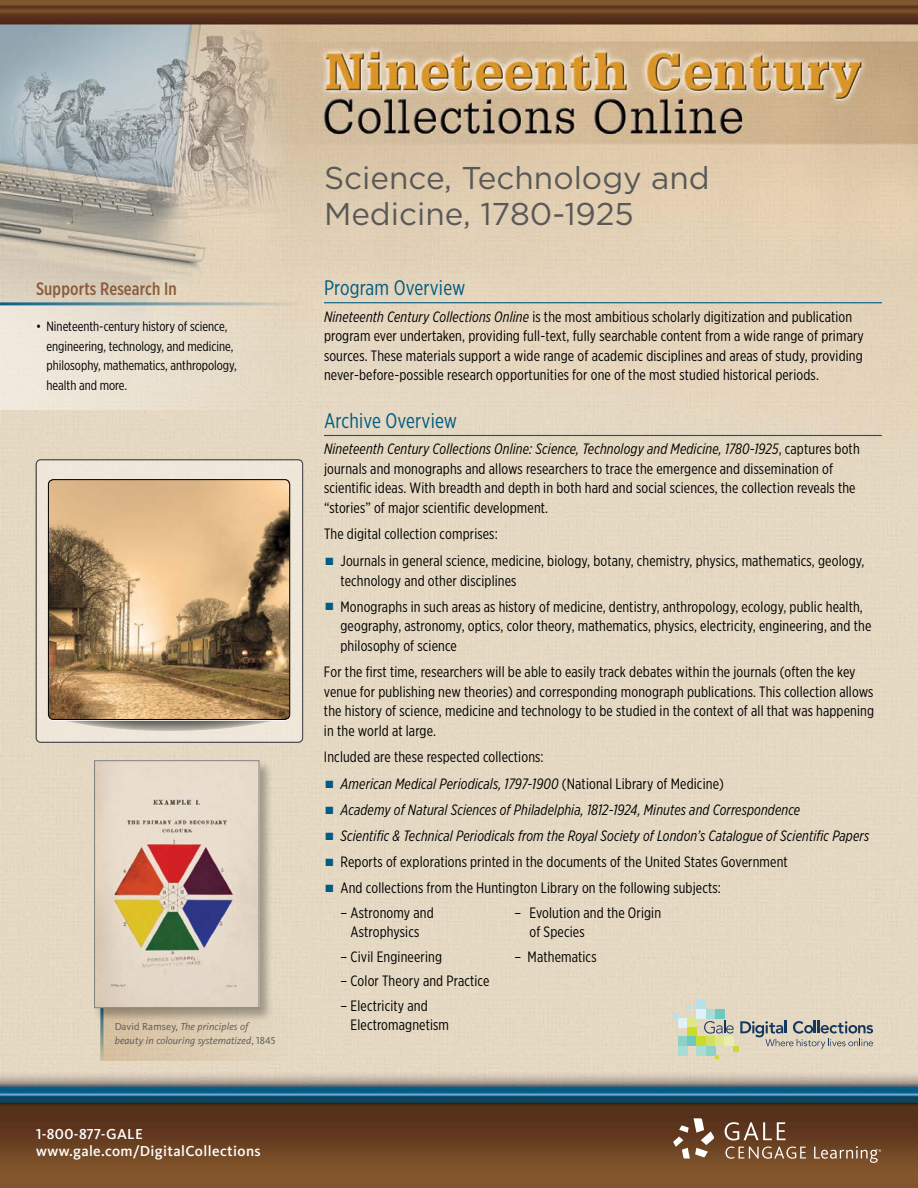
<style>
.page{position:relative;width:918px;height:1188px;background:#fff}
.page>*{position:absolute;margin:0;border:0;box-sizing:border-box;transform-origin:0 0}
.t1{font:31.5px/36px "Gotham";color:#5a5958}
.t2{font:21px "Gotham X Narrow";letter-spacing:.01em;color:#005c83}
.t3{font:500 18px "Gotham X Narrow";letter-spacing:.01em;color:#8c5b3c}
.t4{font:15px/19.5px "Gotham X Narrow";letter-spacing:.01em;color:#000}
.t5{font:italic 15px "Gotham X Narrow";letter-spacing:.01em;color:#000}
.t6{font:500 15px/16.5px "Kievit CL";letter-spacing:.025em;color:#fff}
.t7{font:13.5px/19.5px "Gotham X Narrow";color:#000}
.t8{font:italic 10.5px/13.5px "Kievit CL";letter-spacing:.01em;color:#5a5958}
.s1{font-style:normal}
.s2{font-style:italic}
.s3{color:#005c83}
</style>
<div class="page">
<img style="left:0;top:0;width:918px;height:1188px">
<div style="left:0;top:305px;width:287px;height:105px;background:linear-gradient(to right,#f0e9de,#e4d7c1)"></div>
<svg style="left:725px;top:1122px;width:61px;height:18px"></svg>
<svg style="left:673px;top:1118px;width:41px;height:41px"></svg>
<svg style="left:725px;top:1147px;width:81px;height:12px"></svg>
<svg style="left:814px;top:1146px;width:67px;height:17px"></svg>
<hr style="left:324px;top:302px;width:558px;height:1px;background:#005c83">
<hr style="left:324px;top:435px;width:558px;height:1px;background:#005c83">
<hr style="left:0;top:302px;width:304px;height:3px;background:#005c83">
<div style="left:678px;top:1018px;width:10px;height:10px;background:#e0f2f5"></div>
<div style="left:697px;top:1000px;width:9px;height:9px;background:#b5e2eb"></div>
<div style="left:706px;top:1009px;width:9px;height:9px;background:#aadcd6"></div>
<div style="left:715px;top:1009px;width:9px;height:9px;background:#6ec8bf"></div>
<div style="left:688px;top:1018px;width:9px;height:10px;background:#dee789"></div>
<div style="left:688px;top:1028px;width:9px;height:9px;background:#cbdb2d"></div>
<div style="left:678px;top:1037px;width:10px;height:9px;background:#8dd2ca"></div>
<div style="left:688px;top:1037px;width:9px;height:9px;background:#6ec8bf"></div>
<div style="left:697px;top:1037px;width:9px;height:9px;background:#cbdb2d"></div>
<div style="left:678px;top:1046px;width:10px;height:9px;background:#aadcd6"></div>
<div style="left:697px;top:1046px;width:9px;height:9px;background:#aadcd6"></div>
<svg style="left:688px;top:1005px;width:3px;height:4px"></svg>
<svg style="left:673px;top:1013px;width:5px;height:5px"></svg>
<div style="left:697px;top:1009px;width:9px;height:9px;background:#e0f2f5"></div>
<svg style="left:704px;top:1021px;width:169px;height:38px;background:#c2c0ae"></svg>
<div style="left:36px;top:460px;width:267px;height:282px;background:#eee7da;border-radius:5px"></div>
<div style="left:36px;top:459px;width:267px;height:284px;border:1px solid #414042;border-radius:5px"></div>
<svg style="left:51px;top:720px;width:236px;height:11px"></svg>
<img style="left:48px;top:480px;width:242px;height:239px">
<div style="left:48px;top:479px;width:242px;height:241px;border:1px solid #000;border-radius:5px"></div>
<div style="left:100px;top:1001px;width:187px;height:60px;background:linear-gradient(to right,#d6bf9e,#e4d8c1)"></div>
<hr style="left:100px;top:1001px;width:3px;height:60px;background:#005c83">
<div style="left:93px;top:759px;width:181px;height:263px;background:#000;opacity:.3"></div>
<img style="left:96px;top:762px;width:161px;height:244px">
<div style="left:94px;top:760px;width:165px;height:248px;border:1px solid #838281"></div>
<p class="t3" style="left:36px;top:278px;width:142px">Supports Research In</p>
<p class="t7" style="left:47px;top:317px;width:192px;text-indent:-11px">• Nineteenth-century history of science, engineering, technology, and medicine, philosophy, mathematics, anthropology, health and more.</p>
<p class="t8" style="left:115px;top:1020px;width:162px"><span class="s1">David Ramsey,</span> The principles of beauty in colouring systematized<span class="s1">, 1845</span></p>
<p class="t6" style="left:36px;top:1126px;width:226px">1-800-877-GALE www.gale.com/DigitalCollections</p>
<h1 class="t1" style="left:324px;top:159px;width:387px">Science, Technology and<br>Medicine, 1780-1925</h1>
<h2 class="t2" style="left:324px;top:275px;width:143px">Program Overview</h2>
<p class="t4" style="left:324px;top:307px;width:541px"><span class="s2">Nineteenth Century Collections Online</span> is the most ambitious scholarly digitization and publication program ever undertaken, providing full-text, fully searchable content from a wide range of primary sources. These materials support a wide range of academic disciplines and areas of study, providing never-before-possible research opportunities for one of the most studied historical periods.</p>
<h2 class="t2" style="left:324px;top:408px;width:135px">Archive Overview</h2>
<p class="t4" style="left:324px;top:439px;width:537px"><span class="s2">Nineteenth Century Collections Online: Science, Technology and Medicine, 1780-1925</span>, captures both journals and monographs and allows researchers to trace the emergence and dissemination of scientific ideas. With breadth and depth in both hard and social sciences, the collection reveals the “stories” of major scientific development.</p>
<p class="t4" style="left:324px;top:524px;width:175px">The digital collection comprises:</p>
<p class="t4" style="left:340px;top:551px;width:525px;text-indent:-15px"><span class="s3">■</span> Journals in general science, medicine, biology, botany, chemistry, physics, mathematics, geology, technology and other disciplines</p>
<p class="t4" style="left:340px;top:597px;width:532px;text-indent:-15px"><span class="s3">■</span> Monographs in such areas as history of medicine, dentistry, anthropology, ecology, public health, geography, astronomy, optics, color theory, mathematics, physics, electricity, engineering, and the philosophy of science</p>
<p class="t4" style="left:324px;top:662px;width:552px">For the first time, researchers will be able to easily track debates within the journals (often the key venue for publishing new theories) and corresponding monograph publications. This collection allows the history of science, medicine and technology to be studied in the context of all that was happening in the world at large.</p>
<p class="t4" style="left:324px;top:747px;width:221px">Included are these respected collections:</p>
<p class="t5" style="left:326px;top:775px;width:400px"><span class="s3">■</span> American Medical Periodicals, 1797-1900 <span class="s1">(National Library of Medicine)</span></p>
<p class="t5" style="left:326px;top:801px;width:476px"><span class="s3">■</span> Academy of Natural Sciences of Philadelphia, 1812-1924, Minutes and Correspondence</p>
<p class="t5" style="left:326px;top:827px;width:545px"><span class="s3">■</span> Scientific &amp; Technical Periodicals from the Royal Society of London’s Catalogue of Scientific Papers</p>
<p class="t4" style="left:326px;top:852px;width:464px"><span class="s3">■</span> Reports of explorations printed in the documents of the United States Government</p>
<p class="t4" style="left:325px;top:876px;width:397px;line-height:24.5px"><span class="s3">■</span> And collections from the Huntington Library on the following subjects: --– Astronomy and</p>
<p class="t4" style="left:351px;top:922px;width:70px">Astrophysics</p>
<p class="t4" style="left:340px;top:946px;width:103px">– Civil Engineering</p>
<p class="t4" style="left:325px;top:968px;width:165px;line-height:24.5px;text-indent:15px">– Color Theory and Practice --– Electricity and</p>
<p class="t4" style="left:351px;top:1015px;width:100px">Electromagnetism</p>
<p class="t4" style="left:529px;top:903px;width:133px;text-indent:-15px">– Evolution and the Origin of Species</p>
<p class="t4" style="left:514px;top:946px;width:84px">– Mathematics</p>
</div>
